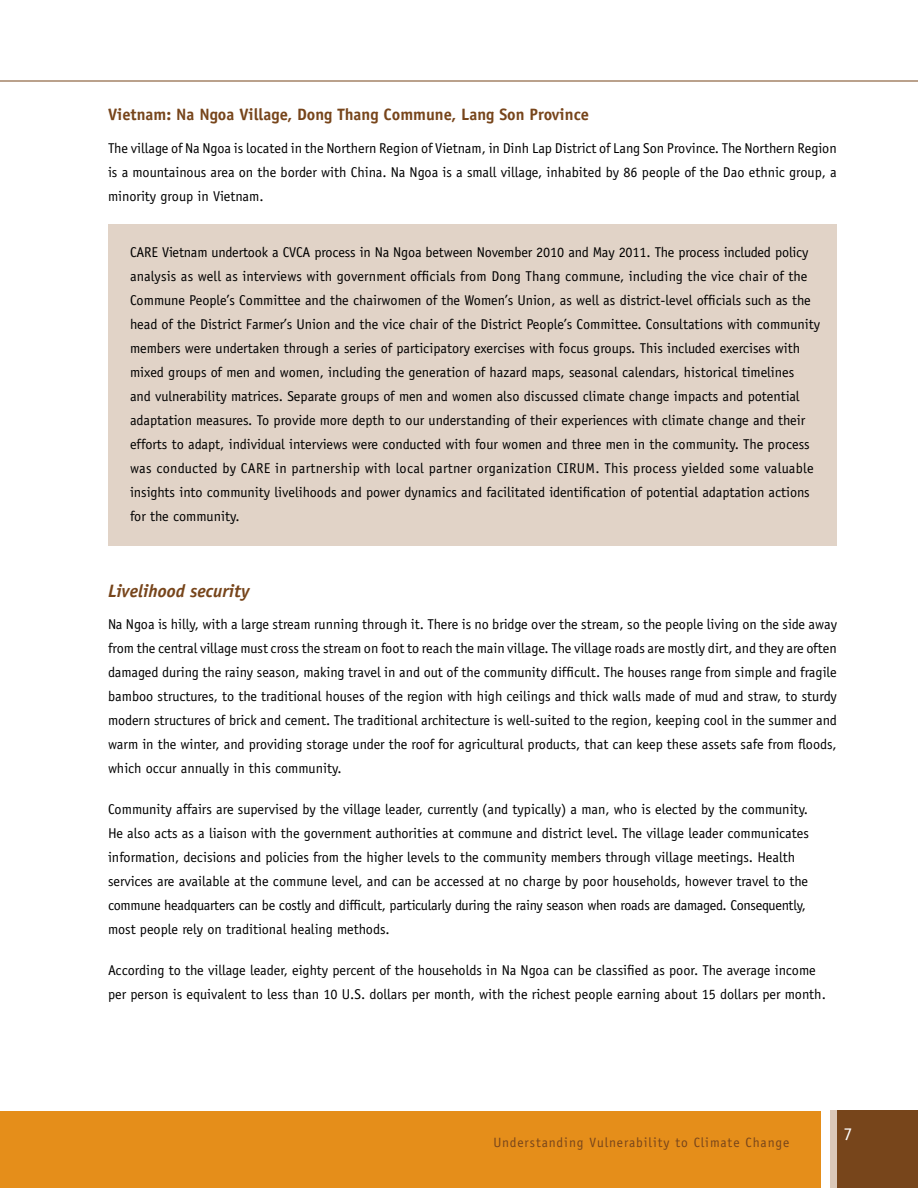
<style>
.page{position:relative;width:918px;height:1188px;background:#fff}
.page>*{position:absolute;margin:0;border:0;box-sizing:border-box;transform-origin:0 0}
.t1{font:italic 700 18px "Officina Sans";color:#77451b}
.t2{font:18px "Officina Sans";color:#fff}
.t3{font:700 16.5px "Officina Sans";color:#77451b}
.t4{font:14.25px/24px "Officina Sans";color:#000}
.t5{font:13.5px "Officina Sans";letter-spacing:.07em;color:#77451b}
</style>
<div class="page">
<div style="left:0;top:1111px;width:820px;height:77px;background:#e58e1a"></div>
<div style="left:831px;top:1110px;width:6px;height:78px;background:#dac8b9"></div>
<div style="left:837px;top:1110px;width:81px;height:78px;background:#77451b"></div>
<hr style="left:0;top:81px;width:918px;height:1px;background:#77451b">
<div style="left:108px;top:225px;width:729px;height:321px;background:#e1d3c7"></div>
<p class="t3" style="left:108px;top:104px;width:482px">Vietnam: Na Ngoa Village, Dong Thang Commune, Lang Son Province</p>
<p class="t4" style="left:108px;top:136px;width:730px;text-align:justify">The village of Na Ngoa is located in the Northern Region of Vietnam, in Dinh Lap District of Lang Son Province. The Northern Region is a mountainous area on the border with China. Na Ngoa is a small village, inhabited by 86 people of the Dao ethnic group, a minority group in Vietnam.</p>
<p class="t4" style="left:130px;top:240px;width:692px">CARE Vietnam undertook a CVCA process in Na Ngoa between November 2010 and May 2011. The process included policy analysis as well as interviews with government officials from Dong Thang commune, including the vice chair of the Commune People’s Committee and the chairwomen of the Women’s Union, as well as district-level officials such as the head of the District Farmer’s Union and the vice chair of the District People’s Committee. Consultations with community members were undertaken through a series of participatory exercises with focus groups. This included exercises with mixed groups of men and women, including the generation of hazard maps, seasonal calendars, historical timelines<br>and vulnerability matrices. Separate groups of men and women also discussed climate change impacts and potential adaptation measures. To provide more depth to our understanding of their experiences with climate change and their efforts to adapt, individual interviews were conducted with four women and three men in the community. The process was conducted by CARE in partnership with local partner organization CIRUM. This process yielded some valuable insights into community livelihoods and power dynamics and facilitated identification of potential adaptation actions for the community.</p>
<p class="t1" style="left:108px;top:580px;width:143px">Livelihood security</p>
<p class="t4" style="left:108px;top:613px;width:731px;text-align:justify">Na Ngoa is hilly, with a large stream running through it. There is no bridge over the stream, so the people living on the side away from the central village must cross the stream on foot to reach the main village. The village roads are mostly dirt, and they are often damaged during the rainy season, making travel in and out of the community difficult. The houses range from simple and fragile bamboo structures, to the traditional houses of the region with high ceilings and thick walls made of mud and straw, to sturdy modern structures of brick and cement. The traditional architecture is well-suited to the region, keeping cool in the summer and warm in the winter, and providing storage under the roof for agricultural products, that can keep these assets safe from floods, which occur annually in this community.</p>
<p class="t4" style="left:108px;top:797px;width:703px">Community affairs are supervised by the village leader, currently (and typically) a man, who is elected by the community.<br>He also acts as a liaison with the government authorities at commune and district level. The village leader communicates information, decisions and policies from the higher levels to the community members through village meetings. Health services are available at the commune level, and can be accessed at no charge by poor households, however travel to the commune headquarters can be costly and difficult, particularly during the rainy season when roads are damaged. Consequently, most people rely on traditional healing methods.</p>
<p class="t4" style="left:108px;top:958px;width:719px">According to the village leader, eighty percent of the households in Na Ngoa can be classified as poor. The average income per person is equivalent to less than 10 U.S. dollars per month, with the richest people earning about 15 dollars per month.</p>
<p class="t5" style="left:494px;top:1134px;width:297px">Understanding Vulnerability to Climate Change</p>
<p class="t2" style="left:843px;top:1124px;width:10px">7</p>
</div>
